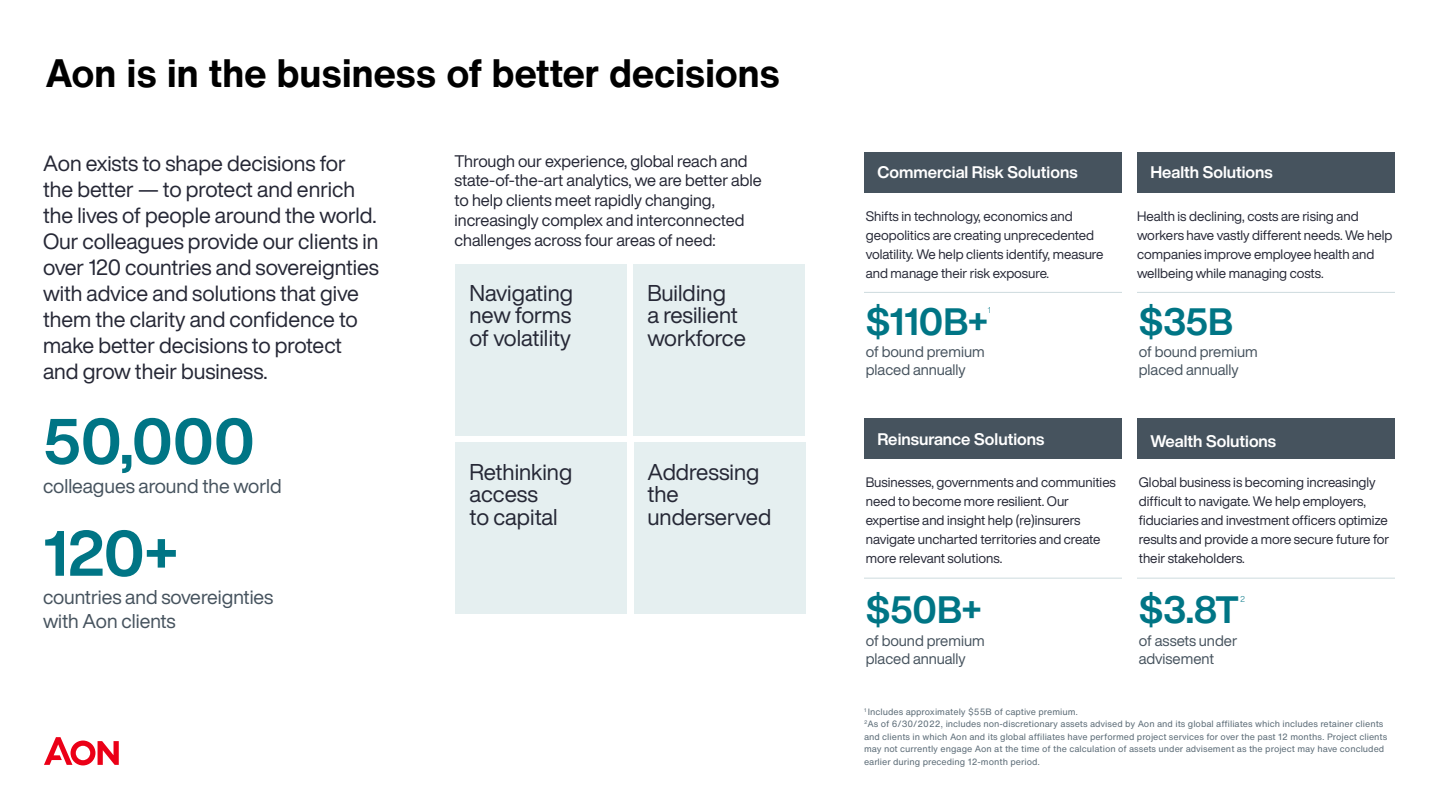
<style>
.page{position:relative;width:1440px;height:810px;background:#fff}
.page>*{position:absolute;margin:0;border:0;box-sizing:border-box;transform-origin:0 0}
.t1{font:700 62.85px "Helvetica Now Display";color:#007585}
.Overview_52_62_4{font:700 39px "Helvetica Now Text";letter-spacing:-.015em;color:#000}
.t2{font:700 37.5px "Helvetica Now Display";color:#007585}
.t3{font:22.5px/22.5px "Helvetica Now Display";color:#262836}
.t4{font:21.67px/26px "Helvetica Now Display";color:#262836}
.t5{font:19.65px/23.5px "Helvetica Now Display";color:#46535e}
.t6{font:16.5px/19.8px "Helvetica Now Display";color:#262836}
.t7{font:700 16.5px "Helvetica Now Display";color:#fff}
.t8{font:15px/18px "Helvetica Now Display";color:#46535e}
.t9{font:13.5px/18.9px "Helvetica Now Display";color:#262836}
.t10{font:9px/12.6px "Helvetica Now Text";color:#5d6d78}
.t11{font:300 8.32px "Helvetica Now Display";color:#007585}
</style>
<div class="page">
<div style="left:864px;top:152px;width:258px;height:41px;background:#46535e"></div>
<div style="left:864px;top:418px;width:258px;height:41px;background:#46535e"></div>
<div style="left:1137px;top:152px;width:258px;height:41px;background:#46535e"></div>
<div style="left:1137px;top:418px;width:258px;height:41px;background:#46535e"></div>
<div style="left:455px;top:264px;width:172px;height:171px;background:#e5eff0"></div>
<div style="left:455px;top:442px;width:172px;height:172px;background:#e5eff0"></div>
<div style="left:634px;top:264px;width:171px;height:171px;background:#e5eff0"></div>
<div style="left:634px;top:442px;width:172px;height:172px;background:#e5eff0"></div>
<hr style="left:864px;top:292px;width:258px;height:1px;background:#cddbde">
<hr style="left:864px;top:578px;width:258px;height:1px;background:#cddbde">
<hr style="left:1137px;top:292px;width:258px;height:1px;background:#cddbde">
<hr style="left:1137px;top:578px;width:258px;height:1px;background:#cddbde">
<svg style="left:44px;top:737px;width:75px;height:28px"></svg>
<p class="Overview_52_62_4" style="left:45px;top:47px;width:737px">Aon is in the business of better decisions</p>
<p class="t4" style="left:43px;top:150px;width:338px">Aon exists to shape decisions for the better — to protect and enrich the lives of people around the world.<br>Our colleagues provide our clients in over 120 countries and sovereignties with advice and solutions that give them the clarity and confidence to make better decisions to protect and grow their business.</p>
<p class="t1" style="left:43px;top:399px;width:213px">50,000</p>
<p class="t5" style="left:43px;top:474px;width:240px">colleagues around the world</p>
<p class="t1" style="left:43px;top:511px;width:136px">120+</p>
<p class="t5" style="left:43px;top:585px;width:232px">countries and sovereignties with Aon clients</p>
<p class="t6" style="left:454px;top:151px;width:309px">Through our experience, global reach and state-of-the-art analytics, we are better able to help clients meet rapidly changing, increasingly complex and interconnected challenges across four areas of need:</p>
<p class="t3" style="left:469px;top:281px;width:105px;text-align:justify">Navigating new forms of volatility</p>
<p class="t3" style="left:647px;top:281px;width:100px">Building<br>a resilient workforce</p>
<p class="t3" style="left:470px;top:460px;width:104px">Rethinking access<br>to capital</p>
<p class="t3" style="left:647px;top:460px;width:125px">Addressing the underserved</p>
<p class="t7" style="left:878px;top:161px;width:202px">Commercial Risk Solutions</p>
<p class="t7" style="left:1150px;top:161px;width:124px">Health Solutions</p>
<p class="t9" style="left:866px;top:207px;width:239px">Shifts in technology, economics and geopolitics are creating unprecedented volatility. We help clients identify, measure and manage their risk exposure.</p>
<p class="t9" style="left:1137px;top:207px;width:257px">Health is declining, costs are rising and workers have vastly different needs. We help companies improve employee health and wellbeing while managing costs.</p>
<p class="t2" style="left:866px;top:296px;width:123px">$110B+</p>
<p class="t11" style="left:988px;top:305px;width:4px">1</p>
<p class="t2" style="left:1139px;top:296px;width:95px">$35B</p>
<p class="t8" style="left:866px;top:343px;width:120px">of bound premium placed annually</p>
<p class="t8" style="left:1139px;top:343px;width:120px">of bound premium placed annually</p>
<p class="t7" style="left:878px;top:427px;width:168px">Reinsurance Solutions</p>
<p class="t7" style="left:1150px;top:430px;width:127px">Wealth Solutions</p>
<p class="t9" style="left:866px;top:473px;width:252px">Businesses, governments and communities need to become more resilient. Our expertise and insight help (re)insurers navigate uncharted territories and create more relevant solutions.</p>
<p class="t9" style="left:1139px;top:473px;width:252px">Global business is becoming increasingly difficult to navigate. We help employers, fiduciaries and investment officers optimize results and provide a more secure future for their stakeholders.</p>
<p class="t2" style="left:866px;top:584px;width:117px">$50B+</p>
<p class="t2" style="left:1139px;top:584px;width:101px">$3.8T</p>
<p class="t11" style="left:1240px;top:593px;width:6px">2</p>
<p class="t8" style="left:866px;top:631px;width:120px">of bound premium placed annually</p>
<p class="t8" style="left:1139px;top:631px;width:100px">of assets under advisement</p>
<p class="t10" style="left:864px;top:705px;width:216px"><sup>1</sup> Includes approximately $55B of captive premium.</p>
<p class="t10" style="left:864px;top:718px;width:525px"><sup>2</sup>As of 6/30/2022, includes non-discretionary assets advised by Aon and its global affiliates which includes retainer clients and clients in which Aon and its global affiliates have performed project services for over the past 12 months. Project clients may not currently engage Aon at the time of the calculation of assets under advisement as the project may have concluded earlier during preceding 12-month period.</p>
</div>
